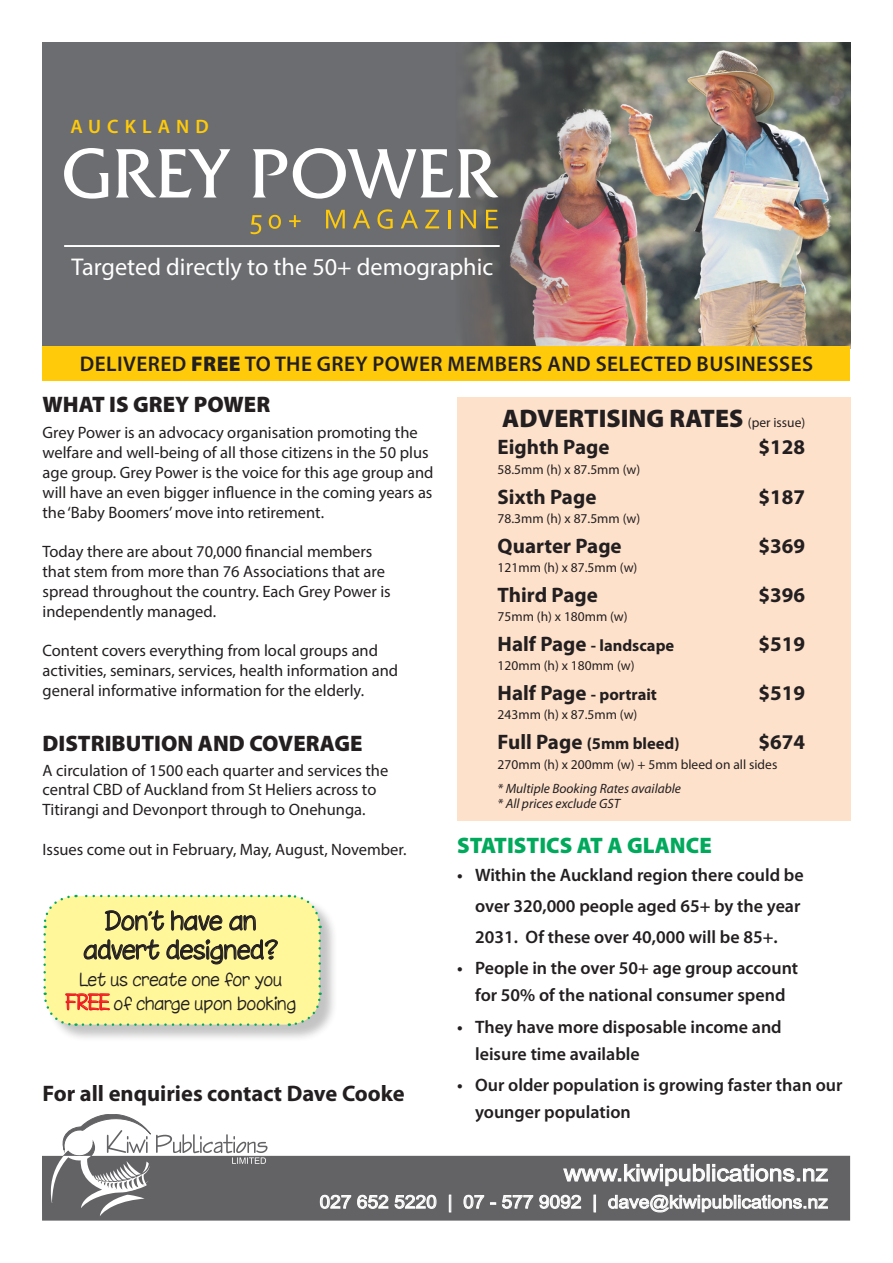
<style>
.page{position:relative;width:893px;height:1263px;background:#fff}
.page>*{position:absolute;margin:0;border:0;box-sizing:border-box;transform-origin:0 0}
.t1{font:900 25.5px "Myriad Pro";color:#231f20}
.t2{font:24.3px "Myriad Pro";color:#fff}
.t3{font:100 24.15px "Chinacat";color:#231f20}
.t4{font:23.25px "Arial";color:#fff;scale:1.07 1}
.t5{font:900 22.5px "Myriad Pro";color:#231f20}
.t6{font:700 22.5px "Myriad Pro";color:#231f20}
.t7{font:900 22.5px "Myriad Pro";color:#00a95c}
.t8{font:600 21.3px "Myriad Pro";letter-spacing:.02em;color:#231f20}
.t9{font:700 21px "Myriad Pro";color:#231f20}
.t10{font:600 19.5px "Myriad Pro";letter-spacing:.31em;color:#feca0a}
.t11{font:600 18px/27px "Myriad Pro";color:#231f20}
.t12{font:18px "Arial";color:#fff;scale:1.07 1}
.t13{font:100 16.95px "Chinacat";color:#231f20}
.t14{font:16.5px/19.8px "Myriad Pro";color:#231f20}
.t15{font:700 16.5px "Myriad Pro";color:#231f20}
.t16{font:13.5px "Myriad Pro";color:#231f20}
.t17{font:italic 13.5px "Myriad Pro";color:#231f20}
.s1{font-weight:900}
.s2{font-size:19.95px;color:#ee1d23}
.s3{font-weight:400;font-size:13.5px}
.s4{font-size:21px}
</style>
<div class="page">
<div style="left:43px;top:43px;width:739px;height:307px;background:#6c6d70"></div>
<img style="left:460px;top:43px;width:390px;height:303px">
<div style="left:457px;top:397px;width:393px;height:423px;background:#fee1cb"></div>
<div style="left:43px;top:346px;width:807px;height:34px;background:#feca0a"></div>
<hr style="left:64px;top:245px;width:436px;height:2px;background:#fff">
<svg style="left:251px;top:215px;width:10px;height:19px"></svg>
<svg style="left:269px;top:215px;width:12px;height:14px"></svg>
<svg style="left:289px;top:215px;width:12px;height:12px"></svg>
<svg style="left:326px;top:210px;width:19px;height:18px"></svg>
<svg style="left:353px;top:210px;width:17px;height:18px"></svg>
<svg style="left:377px;top:209px;width:16px;height:20px"></svg>
<svg style="left:401px;top:210px;width:17px;height:18px"></svg>
<svg style="left:425px;top:210px;width:14px;height:18px"></svg>
<hr style="left:448px;top:210px;width:3px;height:18px;background:#feca0a">
<svg style="left:461px;top:210px;width:15px;height:18px"></svg>
<svg style="left:486px;top:210px;width:12px;height:18px"></svg>
<svg style="left:64px;top:148px;width:44px;height:51px"></svg>
<svg style="left:116px;top:149px;width:114px;height:48px"></svg>
<svg style="left:253px;top:149px;width:34px;height:48px"></svg>
<svg style="left:293px;top:148px;width:205px;height:51px"></svg>
<div style="left:45px;top:897px;width:293px;height:146px;background:#231f20;opacity:.27"></div>
<svg style="left:43px;top:894px;width:279px;height:133px"></svg>
<div style="left:43px;top:1156px;width:807px;height:64px;background:#636366"></div>
<svg style="left:51px;top:1114px;width:217px;height:102px"></svg>
<svg style="left:320px;top:1195px;width:31px;height:14px"></svg>
<svg style="left:357px;top:1195px;width:31px;height:14px"></svg>
<svg style="left:395px;top:1195px;width:41px;height:14px"></svg>
<svg style="left:449px;top:1195px;width:2px;height:17px"></svg>
<svg style="left:464px;top:1195px;width:20px;height:14px"></svg>
<svg style="left:490px;top:1202px;width:6px;height:2px"></svg>
<svg style="left:502px;top:1195px;width:31px;height:14px"></svg>
<svg style="left:539px;top:1195px;width:42px;height:14px"></svg>
<svg style="left:594px;top:1195px;width:2px;height:17px"></svg>
<svg style="left:608px;top:1195px;width:220px;height:17px"></svg>
<svg style="left:563px;top:1164px;width:265px;height:22px"></svg>
<p class="t10" style="left:70px;top:114px;width:140px">AUCKLAND</p>
<p class="t2" style="left:72px;top:252px;width:423px">Targeted directly to the 50+ demographic</p>
<p class="t8" style="left:80px;top:351px;width:735px">DELIVERED <span class="s1">FREE</span> TO THE GREY POWER MEMBERS AND SELECTED BUSINESSES</p>
<p class="t5" style="left:43px;top:392px;width:229px">WHAT IS GREY POWER</p>
<p class="t14" style="left:43px;top:423px;width:393px">Grey Power is an advocacy organisation promoting the welfare and well-being of all those citizens in the 50 plus age group. Grey Power is the voice for this age group and will have an even bigger influence in the coming years as the ‘Baby Boomers’ move into retirement.</p>
<p class="t14" style="left:43px;top:541px;width:350px">Today there are about 70,000 financial members that stem from more than 76 Associations that are spread throughout the country. Each Grey Power is independently managed.</p>
<p class="t14" style="left:43px;top:640px;width:357px">Content covers everything from local groups and activities, seminars, services, health information and general informative information for the elderly.</p>
<p class="t5" style="left:43px;top:730px;width:322px">DISTRIBUTION AND COVERAGE</p>
<p class="t14" style="left:43px;top:760px;width:347px">A circulation of 1500 each quarter and services the</p>
<p class="t14" style="left:43px;top:780px;width:335px">central CBD of Auckland from St Heliers across to</p>
<p class="t14" style="left:43px;top:799px;width:325px">Titirangi and Devonport through to Onehunga.</p>
<p class="t14" style="left:43px;top:839px;width:365px">Issues come out in February, May, August, November.</p>
<p class="t3" style="left:105px;top:906px;width:153px">Don’t have an</p>
<p class="t3" style="left:84px;top:935px;width:196px">advert designed?</p>
<p class="t13" style="left:80px;top:969px;width:204px">Let us create one for you</p>
<p class="t13" style="left:66px;top:993px;width:233px"><span class="s2">FREE</span> of charge upon booking</p>
<p class="t6" style="left:43px;top:1081px;width:364px">For all enquiries contact Dave Cooke</p>
<p class="t1" style="left:502px;top:404px;width:304px">ADVERTISING RATES <span class="s3">(per issue)</span></p>
<p class="t9" style="left:498px;top:436px;width:113px">Eighth Page</p>
<p class="t9" style="left:759px;top:436px;width:48px">$128</p>
<p class="t16" style="left:498px;top:461px;width:144px">58.5mm (h) x 87.5mm (w)</p>
<p class="t9" style="left:498px;top:485px;width:100px">Sixth Page</p>
<p class="t9" style="left:759px;top:485px;width:48px">$187</p>
<p class="t16" style="left:498px;top:511px;width:144px">78.3mm (h) x 87.5mm (w)</p>
<p class="t9" style="left:498px;top:534px;width:126px">Quarter Page</p>
<p class="t9" style="left:759px;top:534px;width:48px">$369</p>
<p class="t16" style="left:498px;top:559px;width:141px">121mm (h) x 87.5mm (w)</p>
<p class="t9" style="left:498px;top:583px;width:102px">Third Page</p>
<p class="t9" style="left:759px;top:583px;width:48px">$396</p>
<p class="t16" style="left:498px;top:609px;width:132px">75mm (h) x 180mm (w)</p>
<p class="t15" style="left:498px;top:636px;width:178px"><span class="s4">Half Page</span> - landscape</p>
<p class="t9" style="left:759px;top:632px;width:48px">$519</p>
<p class="t16" style="left:498px;top:657px;width:139px">120mm (h) x 180mm (w)</p>
<p class="t15" style="left:498px;top:685px;width:161px"><span class="s4">Half Page</span> - portrait</p>
<p class="t9" style="left:759px;top:681px;width:48px">$519</p>
<p class="t16" style="left:498px;top:706px;width:141px">243mm (h) x 87.5mm (w)</p>
<p class="t15" style="left:498px;top:734px;width:183px"><span class="s4">Full Page</span> (5mm bleed)</p>
<p class="t9" style="left:759px;top:730px;width:48px">$674</p>
<p class="t16" style="left:498px;top:756px;width:281px">270mm (h) x 200mm (w) + 5mm bleed on all sides</p>
<p class="t17" style="left:498px;top:780px;width:185px">* Multiple Booking Rates available</p>
<p class="t17" style="left:498px;top:795px;width:124px">* All prices exclude GST</p>
<p class="t7" style="left:457px;top:833px;width:256px">STATISTICS AT A GLANCE</p>
<p class="t11" style="left:457px;top:861px;width:348px">• Within the Auckland region there could be</p>
<p class="t11" style="left:475px;top:892px;width:327px">over 320,000 people aged 65+ by the year</p>
<p class="t11" style="left:475px;top:923px;width:304px">2031. Of these over 40,000 will be 85+.</p>
<p class="t11" style="left:457px;top:954px;width:343px;text-align:center">• People in the over 50+ age group account for 50% of the national consumer spend</p>
<p class="t11" style="left:475px;top:1013px;width:308px;text-indent:-18px">• They have more disposable income and leisure time available</p>
<p class="t11" style="left:475px;top:1071px;width:369px;text-indent:-18px">• Our older population is growing faster than our younger population</p>
<p class="t4" style="left:564px;top:1158px;width:248px">www.kiwipublications.nz</p>
<p class="t12" style="left:320px;top:1190px;width:477px">027 652 5220 | 07 - 577 9092 | dave@kiwipublications.nz</p>
</div>
